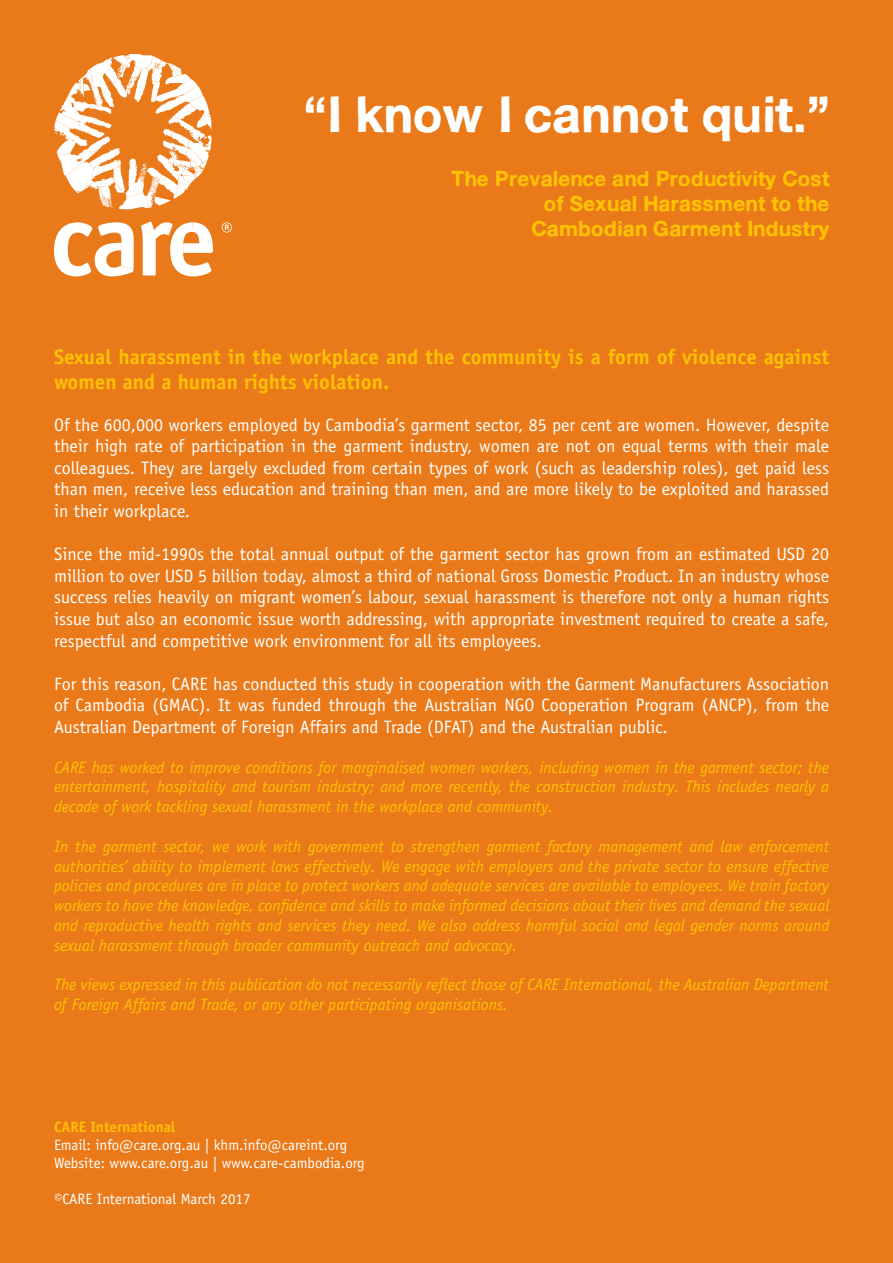
<style>
.page{position:relative;width:893px;height:1263px;background:#ea7a19}
.page>*{position:absolute;margin:0;border:0;box-sizing:border-box;transform-origin:0 0}
.t1{font:700 49.5px "Sketchetik Fill";color:#fff}
.t2{font:700 21px/25.2px "Officina Sans Std";color:#ffc103}
.t3{font:700 21px/25.2px "Sketchetik Fill";color:#ffc103;text-align:right}
.t4{font:18px/21.6px "Officina Sans Std";color:#fff;text-align:justify}
.t5{font:italic 16.5px/19.8px "Officina Sans Std";color:#ffc103;text-align:justify}
.t6{font:15px/18px "Officina Sans Std";color:#fff}
.t7{font:700 15px "Officina Sans Std";color:#ffc103}
</style>
<div class="page">
<svg style="left:54px;top:54px;width:157px;height:156px"></svg>
<svg style="left:141px;top:222px;width:72px;height:54px"></svg>
<svg style="left:54px;top:222px;width:80px;height:54px"></svg>
<svg style="left:222px;top:222px;width:10px;height:11px"></svg>
<h1 class="t1" style="left:303px;top:83px;width:527px">“I know I cannot quit.”</h1>
<p class="t3" style="left:451px;top:165px;width:379px">The Prevalence and Productivity Cost of Sexual Harassment to the<br>Cambodian Garment Industry</p>
<p class="t2" style="left:54px;top:344px;width:777px">Sexual harassment in the workplace and the community is a form of violence against women and a human rights violation.</p>
<p class="t4" style="left:54px;top:414px;width:777px">Of the 600,000 workers employed by Cambodia’s garment sector, 85 per cent are women. However, despite their high rate of participation in the garment industry, women are not on equal terms with their male colleagues. They are largely excluded from certain types of work (such as leadership roles), get paid less than men, receive less education and training than men, and are more likely to be exploited and harassed in their workplace.</p>
<p class="t4" style="left:54px;top:543px;width:777px">Since the mid-1990s the total annual output of the garment sector has grown from an estimated USD 20 million to over USD 5 billion today, almost a third of national Gross Domestic Product. In an industry whose success relies heavily on migrant women’s labour, sexual harassment is therefore not only a human rights issue but also an economic issue worth addressing, with appropriate investment required to create a safe, respectful and competitive work environment for all its employees.</p>
<p class="t4" style="left:54px;top:673px;width:777px">For this reason, CARE has conducted this study in cooperation with the Garment Manufacturers Association of Cambodia (GMAC). It was funded through the Australian NGO Cooperation Program (ANCP), from the Australian Department of Foreign Affairs and Trade (DFAT) and the Australian public.</p>
<p class="t5" style="left:54px;top:757px;width:777px">CARE has worked to improve conditions for marginalised women workers, including women in the garment sector; the entertainment, hospitality and tourism industry; and more recently, the construction industry. This includes nearly a decade of work tackling sexual harassment in the workplace and community.</p>
<p class="t5" style="left:54px;top:836px;width:777px">In the garment sector, we work with government to strengthen garment factory management and law enforcement authorities’ ability to implement laws effectively. We engage with employers and the private sector to ensure effective policies and procedures are in place to protect workers and adequate services are available to employees. We train factory workers to have the knowledge, confidence and skills to make informed decisions about their lives and demand the sexual and reproductive health rights and services they need. We also address harmful social and legal gender norms around sexual harassment through broader community outreach and advocacy.</p>
<p class="t5" style="left:54px;top:975px;width:777px">The views expressed in this publication do not necessarily reflect those of CARE International, the Australian Department of Foreign Affairs and Trade, or any other participating organisations.</p>
<p class="t7" style="left:54px;top:1117px;width:123px">CARE International</p>
<p class="t6" style="left:54px;top:1136px;width:312px">Email: info@care.org.au | khm.info@careint.org<br>Website: www.care.org.au | www.care-cambodia.org</p>
<p class="t6" style="left:54px;top:1190px;width:198px">©CARE International March 2017</p>
</div>
